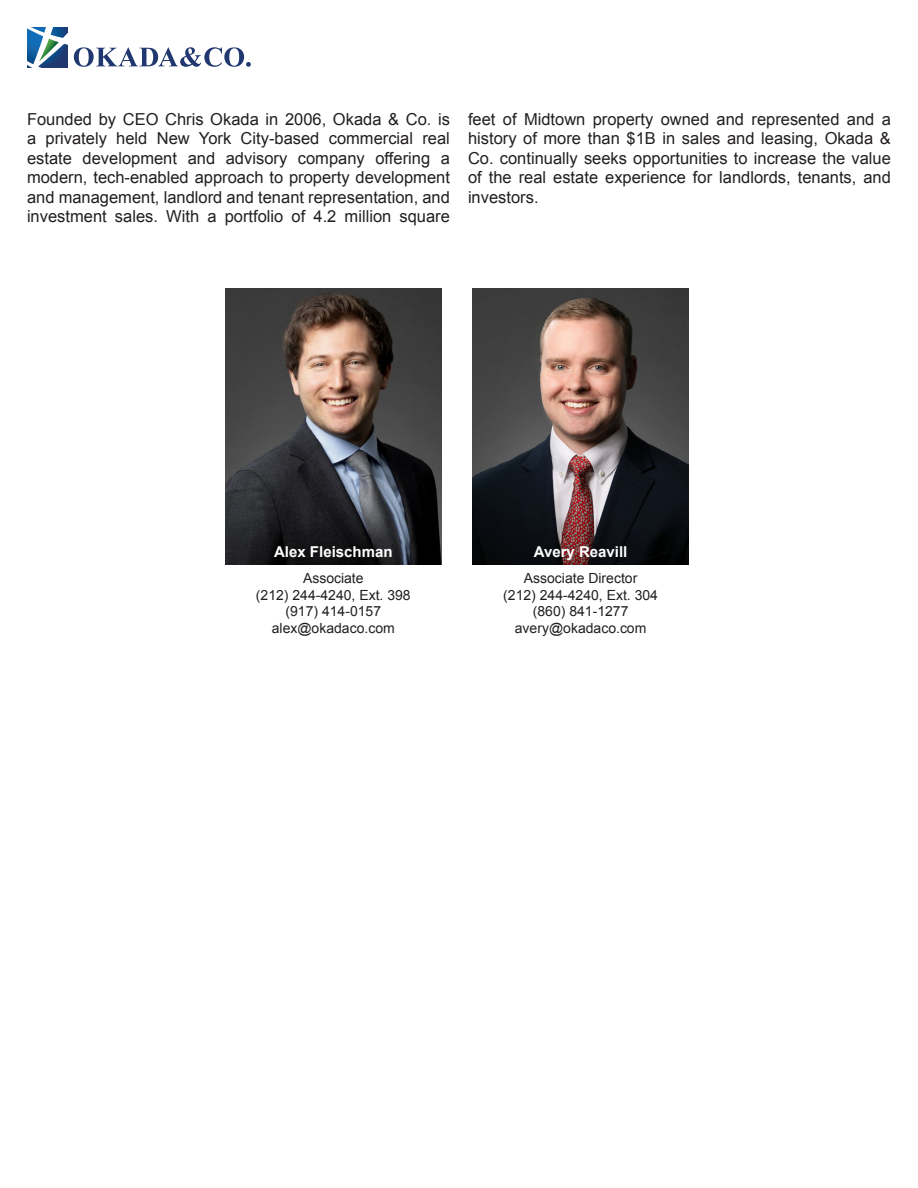
<style>
.page{position:relative;width:918px;height:1188px;background:#fff}
.page>*{position:absolute;margin:0;border:0;box-sizing:border-box;transform-origin:0 0}
.t1{font:16.5px/19.5px "Arial";color:#231f20;text-align:justify}
.t2{font:700 15px "Arial";color:#fff}
.t3{font:13.95px "Arial";color:#231f20}
</style>
<div class="page">
<img style="left:225px;top:288px;width:217px;height:277px">
<img style="left:472px;top:288px;width:217px;height:277px">
<svg style="left:74px;top:47px;width:177px;height:20px"></svg>
<svg style="left:27px;top:27px;width:40px;height:40px"></svg>
<p class="t1" style="left:27px;top:109px;width:425px">Founded by CEO Chris Okada in 2006, Okada &amp; Co. is a privately held New York City-based commercial real estate development and advisory company offering a modern, tech-enabled approach to property development and management, landlord and tenant representation, and investment sales. With a portfolio of 4.2 million square</p>
<p class="t1" style="left:468px;top:109px;width:425px">feet of Midtown property owned and represented and a history of more than $1B in sales and leasing, Okada &amp; Co. continually seeks opportunities to increase the value of the real estate experience for landlords, tenants, and investors.</p>
<p class="t2" style="left:274px;top:542px;width:120px">Alex Fleischman</p>
<p class="t3" style="left:303px;top:569px;width:62px">Associate</p>
<p class="t3" style="left:256px;top:585px;width:156px">(212) 244-4240, Ext. 398</p>
<p class="t3" style="left:286px;top:602px;width:97px">(917) 414-0157</p>
<p class="t3" style="left:272px;top:619px;width:125px">alex@okadaco.com</p>
<p class="t2" style="left:534px;top:542px;width:95px">Avery Reavill</p>
<p class="t3" style="left:524px;top:569px;width:115px">Associate Director</p>
<p class="t3" style="left:503px;top:585px;width:156px">(212) 244-4240, Ext. 304</p>
<p class="t3" style="left:533px;top:602px;width:97px">(860) 841-1277</p>
<p class="t3" style="left:515px;top:619px;width:133px">avery@okadaco.com</p>
</div>
